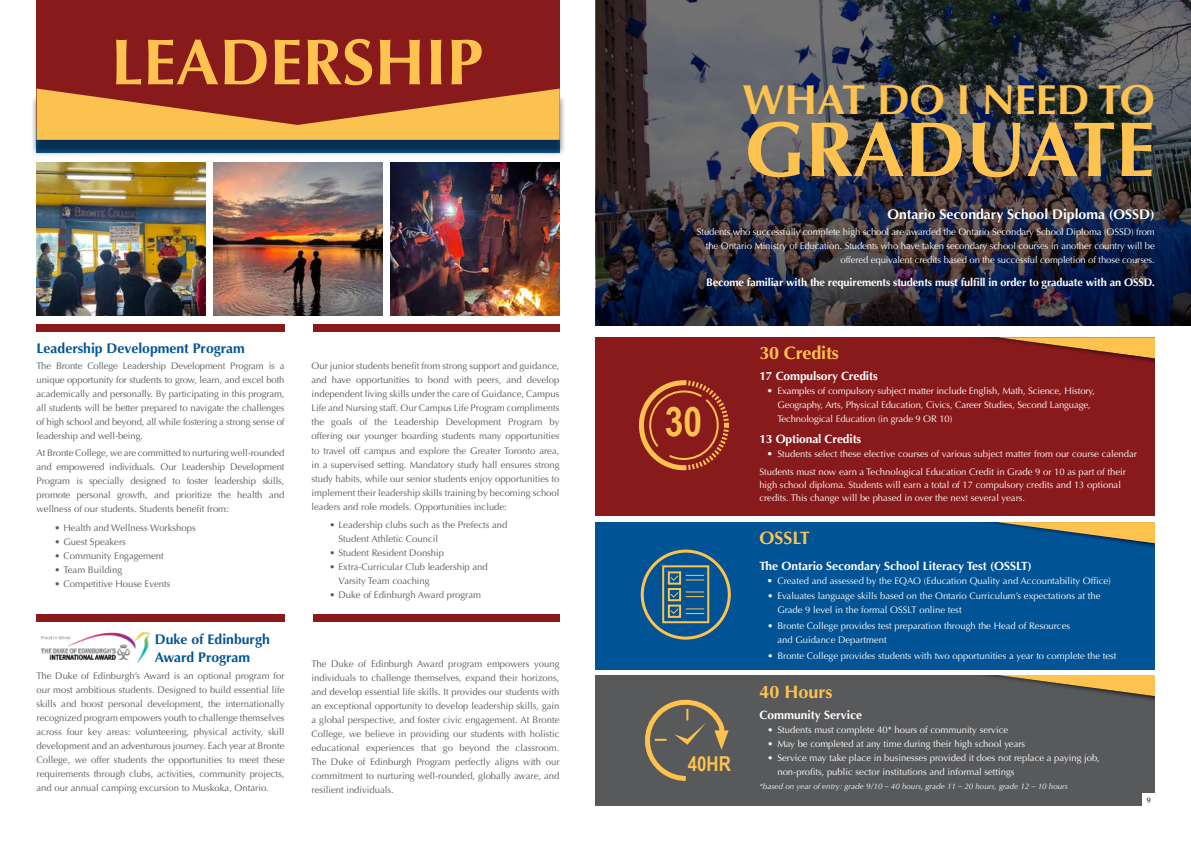
<style>
.page{position:relative;width:1191px;height:842px;background:#fff}
.page>*{position:absolute;margin:0;border:0;box-sizing:border-box;transform-origin:0 0}
.t1{font:700 78px "Optima";color:#fec34e}
.t2{font:700 65px "Optima";color:#fec34e}
.t3{font:700 42px "Optima";color:#fec34e}
.t4{font:700 40.8px "Arial Narrow";color:#fec34e}
.t5{font:700 20.5px "Arial Narrow";color:#fec34e}
.t6{font:700 18px "Optima";letter-spacing:-.005em;color:#fec34e}
.t7{font:700 14px/18px "Optima";color:#005496}
.t8{font:700 14px "Optima";color:#fff}
.t9{font:700 12px "Optima";color:#fff}
.t10{font:700 11px "Optima";letter-spacing:-.01em;color:#fff}
.t11{font:9.5px/14px "Optima";color:#58595b;text-align:justify}
.t12{font:9.5px/14px "Optima";color:#fff}
.t13{font:italic 8px "Optima";color:#fff}
.t14{font:8px "Times";color:#000}
.s1{font-family:"Avenir";font-weight:300}
</style>
<div class="page">
<img style="left:390px;top:163px;width:169px;height:153px">
<img style="left:213px;top:163px;width:169px;height:153px">
<img style="left:36px;top:163px;width:169px;height:153px">
<div style="left:596px;top:337px;width:559px;height:179px;background:#891a1c"></div>
<div style="left:596px;top:522px;width:559px;height:147px;background:#005496"></div>
<img style="left:982px;top:522px;width:173px;height:26px">
<svg style="left:997px;top:522px;width:158px;height:21px"></svg>
<div style="left:596px;top:675px;width:559px;height:131px;background:#58595b"></div>
<svg style="left:596px;top:0;width:595px;height:325px;background:#363844"></svg>
<div style="left:1142px;top:794px;width:13px;height:12px;background:#fff"></div>
<svg style="left:639px;top:380px;width:90px;height:91px"></svg>
<div style="left:641px;top:550px;width:90px;height:90px;border:3px solid #fec34e;border-radius:50%"></div>
<div style="left:662px;top:565px;width:47px;height:58px;border:2px solid #fec34e"></div>
<div style="left:668px;top:571px;width:13px;height:14px;border:2px solid #fec34e"></div>
<div style="left:668px;top:588px;width:13px;height:13px;border:2px solid #fec34e"></div>
<div style="left:668px;top:605px;width:13px;height:13px;border:2px solid #fec34e"></div>
<svg style="left:670px;top:575px;width:9px;height:6px"></svg>
<svg style="left:670px;top:591px;width:9px;height:7px"></svg>
<svg style="left:670px;top:608px;width:9px;height:6px"></svg>
<svg style="left:685px;top:575px;width:19px;height:5px"></svg>
<svg style="left:685px;top:591px;width:19px;height:6px"></svg>
<svg style="left:685px;top:608px;width:19px;height:6px"></svg>
<svg style="left:645px;top:699px;width:83px;height:82px"></svg>
<img style="left:982px;top:337px;width:173px;height:26px">
<img style="left:984px;top:675px;width:171px;height:25px">
<div style="left:36px;top:325px;width:248px;height:7px;background:#891a1c"></div>
<div style="left:313px;top:325px;width:246px;height:7px;background:#891a1c"></div>
<div style="left:36px;top:614px;width:248px;height:7px;background:#891a1c"></div>
<div style="left:313px;top:614px;width:246px;height:7px;background:#891a1c"></div>
<div style="left:37px;top:0;width:523px;height:152px;background:#891a1c"></div>
<div style="left:31px;top:94px;width:535px;height:63px;background:#000;opacity:.5"></div>
<svg style="left:37px;top:89px;width:523px;height:51px"></svg>
<img style="left:41px;top:631px;width:109px;height:32px">
<h2 class="t2" style="left:111px;top:24px;width:373px">LEADERSHIP</h2>
<h3 class="t7" style="left:37px;top:339px;width:210px">Leadership Development Program</h3>
<p class="t11" style="left:37px;top:359px;width:249px">The Bronte College Leadership Development Program is a unique opportunity for students to grow, learn, and excel both academically and personally. By participating in this program, all students will be better prepared to navigate the challenges of high school and beyond, all while fostering a strong sense of leadership and well-being.</p>
<p class="t11" style="left:37px;top:446px;width:249px">At Bronte College, we are committed to nurturing well-rounded and empowered individuals. Our Leadership Development Program is specially designed to foster leadership skills, promote personal growth, and prioritize the health and wellness of our students. Students benefit from:</p>
<p class="t11" style="left:55px;top:521px;width:143px">• Health and Wellness Workshops</p>
<p class="t11" style="left:55px;top:535px;width:73px">• Guest Speakers</p>
<p class="t11" style="left:55px;top:549px;width:111px">• Community Engagement</p>
<p class="t11" style="left:55px;top:563px;width:69px">• Team Building</p>
<p class="t11" style="left:55px;top:577px;width:117px">• Competitive House Events</p>
<p class="t11" style="left:311px;top:359px;width:249px">Our junior students benefit from strong support and guidance, and have opportunities to bond with peers, and develop independent living skills under the care of Guidance, Campus Life and Nursing staff. Our Campus Life Program compliments the goals of the Leadership Development Program by offering our younger boarding students many opportunities to travel off campus and explore the Greater Toronto area, in a supervised setting. Mandatory study hall ensures strong study habits, while our senior students enjoy opportunities to implement their leadership skills training by becoming school leaders and role models. Opportunities include:</p>
<p class="t11" style="left:338px;top:518px;width:170px;text-indent:-9px">• Leadership clubs such as the Prefects and<br>Student Athletic Council</p>
<p class="t11" style="left:329px;top:546px;width:116px">• Student Resident Donship</p>
<p class="t11" style="left:338px;top:560px;width:151px;text-indent:-9px">• Extra-Curricular Club leadership and<br>Varsity Team coaching</p>
<p class="t11" style="left:329px;top:588px;width:153px">• Duke of Edinburgh Award program</p>
<h3 class="t7" style="left:155px;top:630px;width:116px">Duke of Edinburgh<br>Award Program</h3>
<p class="t11" style="left:37px;top:669px;width:249px">The Duke of Edinburgh’s Award is an optional program for our most ambitious students. Designed to build essential life skills and boost personal development, the internationally recognized program empowers youth to challenge themselves across four key areas: volunteering, physical activity, skill development and an adventurous journey. Each year at Bronte College, we offer students the opportunities to meet these requirements through clubs, activities, community projects, and our annual camping excursion to Muskoka, Ontario.</p>
<p class="t11" style="left:311px;top:657px;width:249px">The Duke of Edinburgh Award program empowers young individuals to challenge themselves, expand their horizons, and develop essential life skills. It provides our students with an exceptional opportunity to develop leadership skills, gain a global perspective, and foster civic engagement. At Bronte College, we believe in providing our students with holistic educational experiences that go beyond the classroom.<br>The Duke of Edinburgh Program perfectly aligns with our commitment to nurturing well-rounded, globally aware, and resilient individuals.</p>
<h3 class="t3" style="left:742px;top:76px;width:414px">WHAT DO I NEED TO</h3>
<h1 class="t1" style="left:744px;top:104px;width:412px">GRADUATE</h1>
<h3 class="t8" style="left:887px;top:206px;width:269px">Ontario Secondary School Diploma (OSSD)</h3>
<p class="t12" style="left:697px;top:224px;width:459px;text-align:right">Students who successfully complete high school are awarded the Ontario Secondary School Diploma (OSSD) from the Ontario Ministry of Education. Students who have taken secondary school courses in another country will be offered equivalent credits based on the successful completion of those courses.</p>
<p class="t10" style="left:706px;top:275px;width:450px">Become familiar with the requirements students must fulfill in order to graduate with an OSSD.</p>
<h3 class="t4" style="left:665px;top:391px;width:39px">30</h3>
<h3 class="t5" style="left:688px;top:749px;width:45px">40HR</h3>
<h3 class="t6" style="left:759px;top:342px;width:81px">30 Credits</h3>
<p class="t9" style="left:759px;top:369px;width:120px">17 Compulsory Credits</p>
<p class="t12" style="left:777px;top:384px;width:319px;text-indent:-10px"><span class="s1">•</span> Examples of compulsory subject matter include English, Math, Science, History,<br>Geography, Arts, Physical Education, Civics, Career Studies, Second Language,<br>Technological Education (in grade 9 OR 10)</p>
<p class="t9" style="left:759px;top:432px;width:103px">13 Optional Credits</p>
<p class="t12" style="left:759px;top:445px;width:379px;line-height:17.5px;text-indent:8px"><span class="s1">•</span> Students select these elective courses of various subject matter from our course calendar<br>Students must now earn a Technological Education Credit in Grade 9 or 10 as part of their</p>
<p class="t12" style="left:759px;top:478px;width:363px;line-height:13px">high school diploma. Students will earn a total of 17 compulsory credits and 13 optional credits. This change will be phased in over the next several years.</p>
<h3 class="t6" style="left:759px;top:528px;width:52px">OSSLT</h3>
<p class="t9" style="left:759px;top:559px;width:274px">The Ontario Secondary School Literacy Test (OSSLT)</p>
<p class="t12" style="left:767px;top:574px;width:345px"><span class="s1">•</span> Created and assessed by the EQAO (Education Quality and Accountability Office)</p>
<p class="t12" style="left:777px;top:589px;width:325px;text-indent:-10px">• Evaluates language skills based on the Ontario Curriculum’s expectations at the<br>Grade 9 level in the formal OSSLT online test</p>
<p class="t12" style="left:777px;top:619px;width:294px;text-indent:-10px">• Bronte College provides test preparation through the Head of Resources and Guidance Department</p>
<p class="t12" style="left:767px;top:649px;width:351px">• Bronte College provides students with two opportunities a year to complete the test</p>
<h3 class="t6" style="left:759px;top:681px;width:75px">40 Hours</h3>
<p class="t9" style="left:759px;top:708px;width:104px">Community Service</p>
<p class="t12" style="left:767px;top:723px;width:242px">• Students must complete 40* hours of community service</p>
<p class="t12" style="left:767px;top:737px;width:259px">• May be completed at any time during their high school years</p>
<p class="t12" style="left:777px;top:751px;width:324px;text-indent:-10px">• Service may take place in businesses provided it does not replace a paying job, non-profits, public sector institutions and informal settings</p>
<p class="t13" style="left:759px;top:782px;width:310px">*based on year of entry: grade 9/10 – 40 hours, grade 11 – 20 hours, grade 12 – 10 hours</p>
<p class="t14" style="left:1146px;top:793px;width:5px">9</p>
</div>
